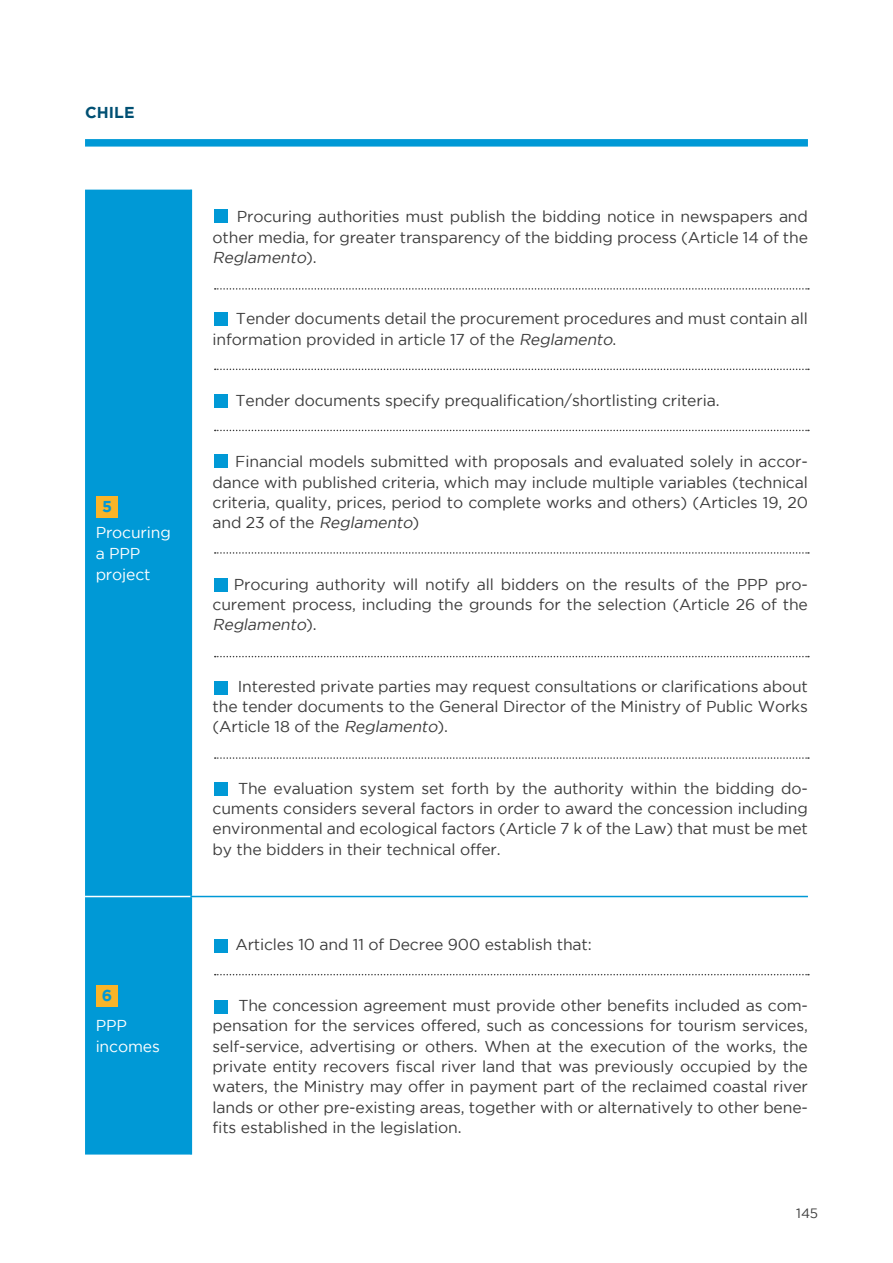
<style>
.page{position:relative;width:893px;height:1263px;background:#fff}
.page>*{position:absolute;margin:0;border:0;box-sizing:border-box;transform-origin:0 0}
.t1{font:15.75px/20.4px "Gotham";letter-spacing:-.01em;color:#3c3c3c;text-align:justify}
.t2{font:15.75px/21px "Gotham";letter-spacing:-.01em;color:#fff}
.t3{font:700 15.75px "Gotham";letter-spacing:.005em;color:#005073}
.t4{font:700 15.75px "Gotham";color:#0099d6}
.t5{font:13.5px "Gotham";color:#3c3c3c}
.s1{font-style:italic}
</style>
<div class="page">
<div style="left:85px;top:139px;width:723px;height:8px;background:#0099d6"></div>
<div style="left:85px;top:190px;width:106px;height:964px;background:#0099d6"></div>
<hr style="left:191px;top:190px;width:1px;height:706px;background:#0099d6">
<hr style="left:191px;top:897px;width:1px;height:257px;background:#0099d6">
<hr style="left:85px;top:896px;width:106px;height:1px;background:#fff">
<hr style="left:191px;top:896px;width:617px;height:1px;background:#0099d6">
<div style="left:97px;top:496px;width:21px;height:22px;background:#fab428"></div>
<div style="left:214px;top:209px;width:14px;height:14px;background:#0099d6"></div>
<div style="left:214px;top:394px;width:14px;height:14px;background:#0099d6"></div>
<div style="left:214px;top:454px;width:14px;height:14px;background:#0099d6"></div>
<div style="left:214px;top:578px;width:14px;height:13px;background:#0099d6"></div>
<div style="left:214px;top:681px;width:14px;height:13px;background:#0099d6"></div>
<div style="left:214px;top:782px;width:14px;height:14px;background:#0099d6"></div>
<div style="left:214px;top:939px;width:14px;height:13px;background:#0099d6"></div>
<div style="left:214px;top:1000px;width:14px;height:13px;background:#0099d6"></div>
<svg style="left:215px;top:288px;width:594px;height:2px"></svg>
<svg style="left:215px;top:369px;width:594px;height:1px"></svg>
<svg style="left:215px;top:430px;width:594px;height:1px"></svg>
<svg style="left:215px;top:552px;width:594px;height:2px"></svg>
<svg style="left:215px;top:656px;width:594px;height:1px"></svg>
<svg style="left:215px;top:757px;width:594px;height:2px"></svg>
<svg style="left:215px;top:974px;width:594px;height:1px"></svg>
<div style="left:97px;top:985px;width:21px;height:21px;background:#fab428"></div>
<div style="left:214px;top:312px;width:14px;height:14px;background:#0099d6"></div>
<p class="t3" style="left:85px;top:103px;width:51px">CHILE</p>
<p class="t4" style="left:102px;top:498px;width:11px">5</p>
<p class="t2" style="left:96px;top:522px;width:77px">Procuring a PPP project</p>
<p class="t4" style="left:102px;top:986px;width:12px">6</p>
<p class="t2" style="left:96px;top:1015px;width:66px">PPP incomes</p>
<p class="t1" style="left:213px;top:206px;width:597px;text-indent:24px">Procuring authorities must publish the bidding notice in newspapers and other media, for greater transparency of the bidding process (Article 14 of the <span class="s1">Reglamento</span>) .</p>
<p class="t1" style="left:213px;top:308px;width:597px;text-indent:23px">Tender documents detail the procurement procedures and must contain all information provided in article 17 of the <span class="s1">Reglamento</span>.</p>
<p class="t1" style="left:235px;top:390px;width:486px">Tender documents specify prequalification/shortlisting criteria.</p>
<p class="t1" style="left:213px;top:451px;width:597px;text-indent:23px">Financial models submitted with proposals and evaluated solely in accor&shy;dance with published criteria, which may include multiple variables (technical criteria, quality, prices, period to complete works and others) (Articles 19, 20 a n d 2 3 o f t h e <span class="s1">Reglamento</span>)</p>
<p class="t1" style="left:213px;top:574px;width:597px;text-indent:21px">Procuring authority will notify all bidders on the results of the PPP pro&shy;curement process, including the grounds for the selection (Article 26 of the <span class="s1">Reglamento</span>) .</p>
<p class="t1" style="left:213px;top:676px;width:597px;text-indent:25px">Interested private parties may request consultations or clarifications about the tender documents to the General Director of the Ministry of Public Works (Article 18 of the <span class="s1">Reglamento</span>).</p>
<p class="t1" style="left:213px;top:778px;width:597px;text-indent:25px">The evaluation system set forth by the authority within the bidding do&shy;cuments considers several factors in order to award the concession including environmental and ecological factors (Article 7 k of the Law) that must be met by the bidders in their technical offer.</p>
<p class="t1" style="left:235px;top:934px;width:358px">Articles 10 and 11 of Decree 900 establish that:</p>
<p class="t1" style="left:213px;top:995px;width:597px;text-indent:26px">The concession agreement must provide other benefits included as com&shy;pensation for the services offered, such as concessions for tourism services, self-service, advertising or others. When at the execution of the works, the private entity recovers fiscal river land that was previously occupied by the waters, the Ministry may offer in payment part of the reclaimed coastal river lands or other pre-existing areas, together with or alternatively to other bene&shy;fits established in the legislation.</p>
<p class="t5" style="left:796px;top:1206px;width:23px">145</p>
</div>
